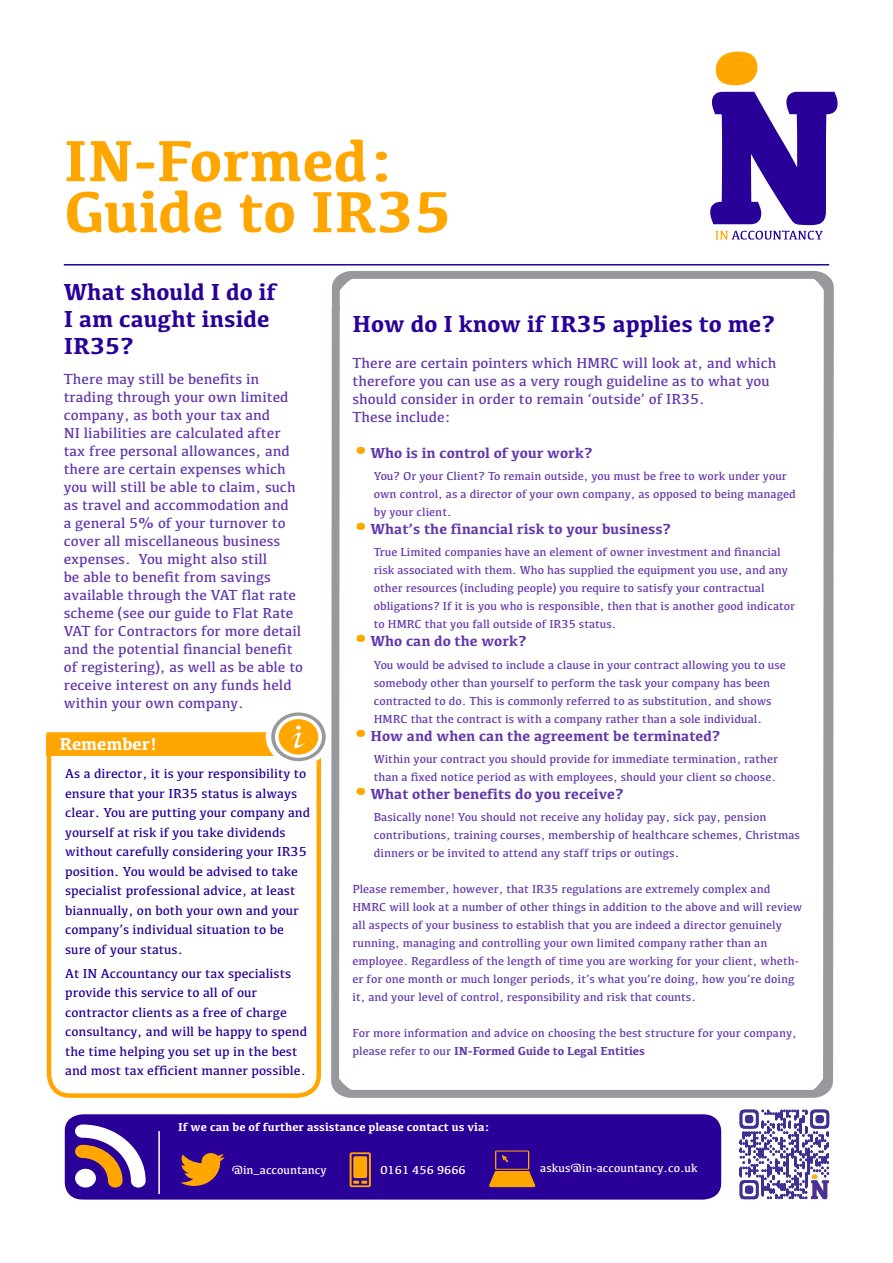
<style>
.page{position:relative;width:893px;height:1263px;background:#fff}
.page>*{position:absolute;margin:0;border:0;box-sizing:border-box;transform-origin:0 0}
.t1{font:700 60px "Kefa";color:#ffa700}
.t2{font:700 24px/27px "Kefa";color:#290098}
.t3{font:700 18px "Kefa";color:#fff}
.t4{font:15px/18px "Kefa";color:#6238ad}
.t5{font:700 15px "Kefa";color:#6238ad}
.t6{font:13.5px/19.5px "Kefa";color:#290098}
.t7{font:12px/18px "Kefa";color:#6238ad}
.t8{font:12px "Kefa";color:#fff}
.t9{font:700 12px "Kefa";color:#fff}
.s1{font-size:27px;color:#ffa700}
.s2{font-weight:700}
</style>
<div class="page">
<hr style="left:64px;top:264px;width:765px;height:1px;background:#290098">
<svg style="left:710px;top:52px;width:128px;height:188px"></svg>
<svg style="left:740px;top:1109px;width:89px;height:90px"></svg>
<svg style="left:46px;top:732px;width:276px;height:366px"></svg>
<div style="left:47px;top:734px;width:274px;height:22px;background:#ffa700"></div>
<div style="left:266px;top:707px;width:65px;height:59px;background:#fff;border-radius:50%"></div>
<svg style="left:271px;top:712px;width:55px;height:49px"></svg>
<div style="left:65px;top:1114px;width:656px;height:85px;background:#290098;border-radius:17px"></div>
<svg style="left:350px;top:1152px;width:21px;height:35px"></svg>
<svg style="left:180px;top:1153px;width:45px;height:33px"></svg>
<svg style="left:489px;top:1150px;width:46px;height:37px"></svg>
<svg style="left:75px;top:1124px;width:71px;height:63px"></svg>
<div style="left:75px;top:1169px;width:21px;height:18px;background:#fff;border-radius:50%"></div>
<hr style="left:158px;top:1131px;width:2px;height:63px;background:#fff">
<svg style="left:331px;top:271px;width:503px;height:827px"></svg>
<p class="t1" style="left:64px;top:121px;width:333px">IN-Formed:</p>
<p class="t1" style="left:64px;top:172px;width:389px">Guide to IR35</p>
<p class="t2" style="left:64px;top:277px;width:214px">What should I do if<br>I am caught inside<br>IR35?</p>
<p class="t4" style="left:64px;top:370px;width:241px">There may still be benefits in trading through your own limited company, as both your tax and<br>NI liabilities are calculated after tax free personal allowances, and there are certain expenses which you will still be able to claim, such as travel and accommodation and<br>a general 5% of your turnover to cover all miscellaneous business expenses. You might also still<br>be able to benefit from savings available through the VAT flat rate scheme (see our guide to Flat Rate<br>VAT for Contractors for more detail and the potential financial benefit of registering), as well as be able to receive interest on any funds held within your own company.</p>
<p class="t3" style="left:60px;top:732px;width:99px">Remember!</p>
<p class="t6" style="left:65px;top:764px;width:247px">As a director, it is your responsibility to ensure that your IR35 status is always clear. You are putting your company and yourself at risk if you take dividends without carefully considering your IR35 position. You would be advised to take specialist professional advice, at least biannually, on both your own and your company’s individual situation to be sure of your status.</p>
<p class="t6" style="left:65px;top:963px;width:244px">At IN Accountancy our tax specialists provide this service to all of our contractor clients as a free of charge consultancy, and will be happy to spend the time helping you set up in the best and most tax efficient manner possible.</p>
<p class="t2" style="left:352px;top:309px;width:424px">How do I know if IR35 applies to me?</p>
<p class="t4" style="left:352px;top:353px;width:425px">There are certain pointers which HMRC will look at, and which therefore you can use as a very rough guideline as to what you should consider in order to remain ‘outside’ of IR35.<br>These include:</p>
<p class="t5" style="left:352px;top:443px;width:242px"><span class="s1">•</span>Who is in control of your work?</p>
<p class="t7" style="left:374px;top:467px;width:424px">You? Or your Client? To remain outside, you must be free to work under your own control, as a director of your own company, as opposed to being managed by your client.</p>
<p class="t5" style="left:352px;top:519px;width:320px"><span class="s1">•</span>What’s the financial risk to your business?</p>
<p class="t7" style="left:374px;top:543px;width:423px">True Limited companies have an element of owner investment and financial risk associated with them. Who has supplied the equipment you use, and any other resources (including people) you require to satisfy your contractual obligations? If it is you who is responsible, then that is another good indicator to HMRC that you fall outside of IR35 status.</p>
<p class="t5" style="left:352px;top:631px;width:176px"><span class="s1">•</span>Who can do the work?</p>
<p class="t7" style="left:374px;top:655px;width:414px">You would be advised to include a clause in your contract allowing you to use somebody other than yourself to perform the task your company has been contracted to do. This is commonly referred to as substitution, and shows HMRC that the contract is with a company rather than a sole individual.</p>
<p class="t5" style="left:352px;top:725px;width:369px"><span class="s1">•</span>How and when can the agreement be terminated?</p>
<p class="t7" style="left:374px;top:749px;width:406px">Within your contract you should provide for immediate termination, rather than a fixed notice period as with employees, should your client so choose.</p>
<p class="t5" style="left:352px;top:784px;width:273px"><span class="s1">•</span>What other benefits do you receive?</p>
<p class="t7" style="left:374px;top:808px;width:428px">Basically none! You should not receive any holiday pay, sick pay, pension contributions, training courses, membership of healthcare schemes, Christmas dinners or be invited to attend any staff trips or outings.</p>
<p class="t7" style="left:352px;top:880px;width:451px">Please remember, however, that IR35 regulations are extremely complex and HMRC will look at a number of other things in addition to the above and will review all aspects of your business to establish that you are indeed a director genuinely running, managing and controlling your own limited company rather than an employee. Regardless of the length of time you are working for your client, wheth&shy;er for one month or much longer periods, it’s what you’re doing, how you’re doing it, and your level of control, responsibility and risk that counts.</p>
<p class="t7" style="left:352px;top:1024px;width:446px">For more information and advice on choosing the best structure for your company, please refer to our <span class="s2">IN-Formed Guide to Legal Entities</span></p>
<p class="t9" style="left:178px;top:1119px;width:313px">If we can be of further assistance please contact us via:</p>
<p class="t8" style="left:232px;top:1162px;width:96px">@in_accountancy</p>
<p class="t8" style="left:380px;top:1162px;width:87px">0161 456 9666</p>
<p class="t8" style="left:540px;top:1160px;width:159px">askus@in-accountancy.co.uk</p>
</div>
